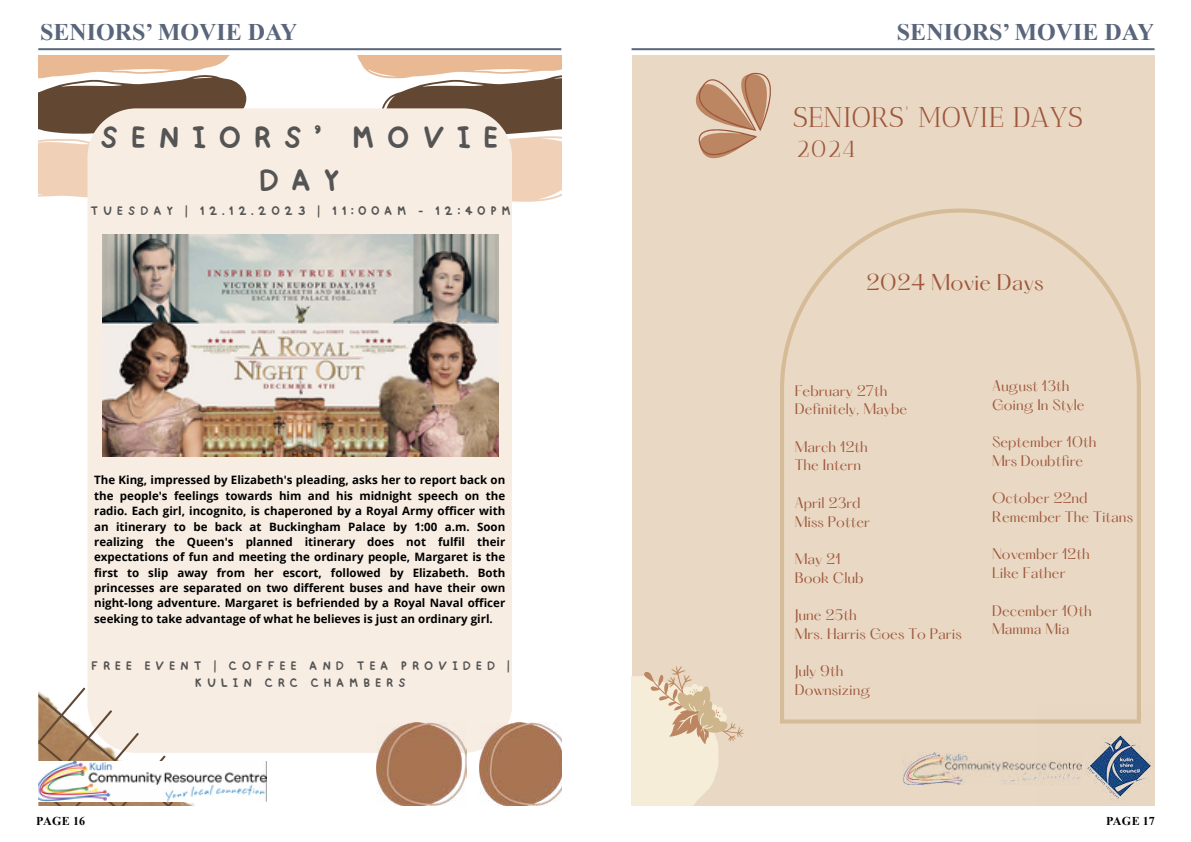
<style>
.page{position:relative;width:1191px;height:842px;background:#fff}
.page>*{position:absolute;margin:0;border:0;box-sizing:border-box;transform-origin:0 0}
.t1{font:32.1px/42.8px "happy";letter-spacing:.345em;color:#545454;text-align:center}
.t2{font:28.5px "Antic Didone";color:#9d563b}
.t3{font:24.5px "Antic Didone";color:#9d563b}
.t4{font:700 24px "Times New Roman";color:#59657b}
.t5{font:20.1px "Hatton";color:#9d563b}
.t6{font:13.4px/18.7px "Hatton";color:#9d563b}
.t7{font:12.9px/17.2px "happy";letter-spacing:.345em;color:#545454;text-align:center}
.t8{font:700 12px "Times New Roman";letter-spacing:.015em;color:#000}
.t9{font:700 11.5px/15.4px "Open Sans";color:#000;text-align:justify}
</style>
<div class="page">
<hr style="left:631px;top:48px;width:523px;height:2px;background:#59657b">
<div style="left:631px;top:55px;width:523px;height:751px;background:#e9d8c3"></div>
<svg style="left:780px;top:208px;width:360px;height:515px"></svg>
<svg style="left:631px;top:666px;width:112px;height:140px"></svg>
<svg style="left:695px;top:72px;width:76px;height:87px"></svg>
<img style="left:1037px;top:705px;width:116px;height:96px">
<img style="left:903px;top:753px;width:178px;height:31px">
<hr style="left:38px;top:48px;width:523px;height:2px;background:#59657b">
<svg style="left:38px;top:55px;width:209px;height:143px"></svg>
<svg style="left:357px;top:55px;width:204px;height:147px"></svg>
<div style="left:87px;top:108px;width:425px;height:645px;background:#f7ede3"></div>
<img style="left:376px;top:723px;width:90px;height:83px">
<img style="left:479px;top:723px;width:82px;height:83px">
<svg style="left:38px;top:688px;width:158px;height:118px"></svg>
<img style="left:38px;top:761px;width:229px;height:41px">
<img style="left:103px;top:234px;width:395px;height:223px">
<h3 class="t4" style="left:40px;top:15px;width:259px">SENIORS’ MOVIE DAY</h3>
<h1 class="t1" style="left:99px;top:116px;width:401px">SENIORS’ MOVIE<br>DAY</h1>
<p class="t7" style="left:90px;top:202px;width:422px">TUESDAY | 12.12.2023 | 11:00AM - 12:40PM</p>
<p class="t9" style="left:94px;top:472px;width:413px">The King, impressed by Elizabeth's pleading, asks her to report back on the people's feelings towards him and his midnight speech on the radio. Each girl, incognito, is chaperoned by a Royal Army officer with an itinerary to be back at Buckingham Palace by 1:00 a.m. Soon realizing the Queen's planned itinerary does not fulfil their expectations of fun and meeting the ordinary people, Margaret is the first to slip away from her escort, followed by Elizabeth. Both princesses are separated on two different buses and have their own night-long adventure. Margaret is befriended by a Royal Naval officer seeking to take advantage of what he believes is just an ordinary girl.</p>
<p class="t7" style="left:91px;top:657px;width:420px">FREE EVENT | COFFEE AND TEA PROVIDED |<br>KULIN CRC CHAMBERS</p>
<h3 class="t4" style="left:897px;top:15px;width:259px">SENIORS’ MOVIE DAY</h3>
<h2 class="t2" style="left:792px;top:100px;width:292px">SENIORS’ MOVIE DAYS</h2>
<h3 class="t3" style="left:796px;top:134px;width:61px">2024</h3>
<h3 class="t5" style="left:866px;top:271px;width:179px">2024 Movie Days</h3>
<p class="t6" style="left:794px;top:382px;width:114px">February 27th<br>Definitely, Maybe</p>
<p class="t6" style="left:794px;top:438px;width:75px">March 12th<br>The Intern</p>
<p class="t6" style="left:794px;top:494px;width:77px">April 23rd<br>Miss Potter</p>
<p class="t6" style="left:794px;top:550px;width:70px">May 21<br>Book Club</p>
<p class="t6" style="left:794px;top:606px;width:168px">June 25th<br>Mrs. Harris Goes To Paris</p>
<p class="t6" style="left:794px;top:662px;width:77px">July 9th<br>Downsizing</p>
<p class="t6" style="left:992px;top:377px;width:94px">August 13th<br>Going In Style</p>
<p class="t6" style="left:992px;top:433px;width:106px">September 10th<br>Mrs Doubtfire</p>
<p class="t6" style="left:992px;top:489px;width:143px">October 22nd<br>Remember The Titans</p>
<p class="t6" style="left:992px;top:545px;width:99px">November 12th<br>Like Father</p>
<p class="t6" style="left:992px;top:602px;width:101px">December 10th<br>Mamma Mia</p>
<p class="t8" style="left:36px;top:813px;width:50px">PAGE 16</p>
<p class="t8" style="left:1106px;top:813px;width:50px">PAGE 17</p>
</div>
